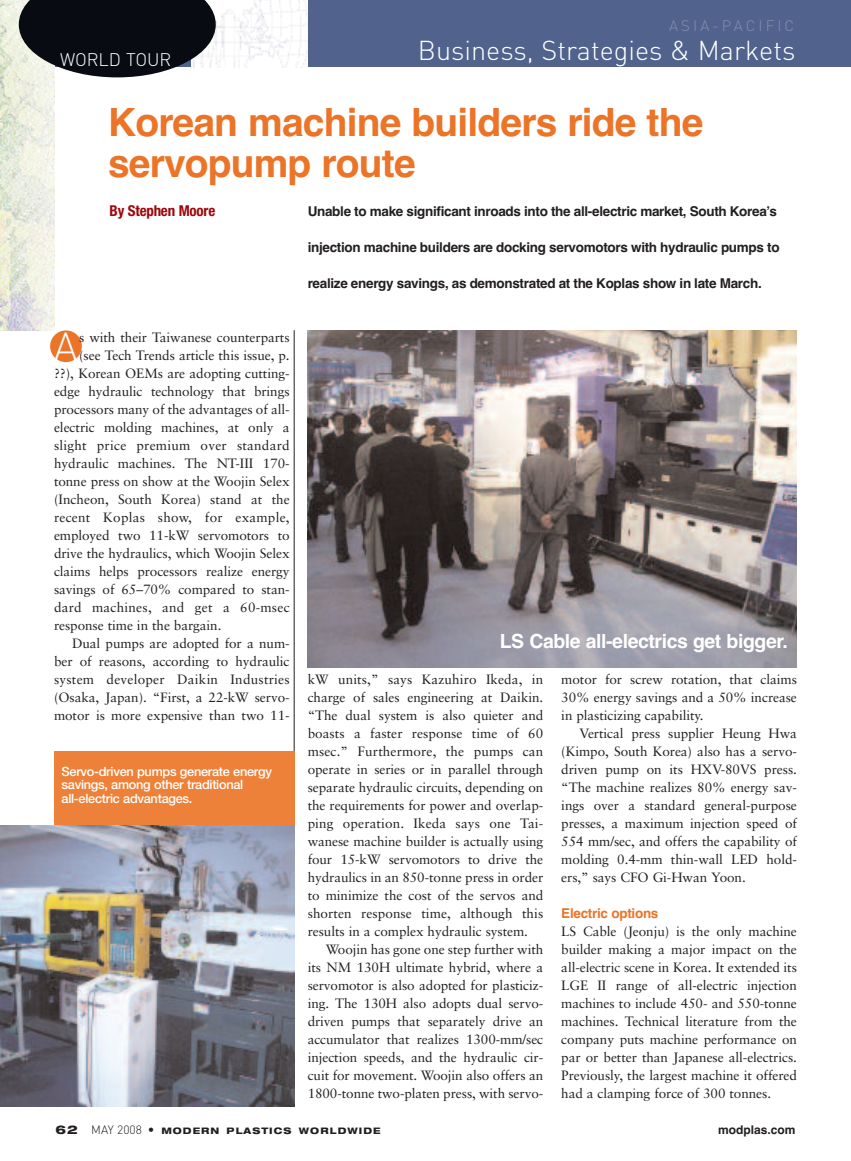
<style>
.page{position:relative;width:851px;height:1161px;background:#fff}
.page>*{position:absolute;margin:0;border:0;box-sizing:border-box;transform-origin:0 0}
.t1{font:700 39px/40.5px "Helvetica";letter-spacing:-.02em;color:#eb7428}
.t2{font:300 38.55px "DIN";color:#fff}
.t3{font:300 27px "DIN";color:#fff}
.t4{font:700 19.5px "Helvetica";letter-spacing:-.02em;color:#fff}
.t5{font:300 18px "DIN";color:#fff}
.t6{font:700 condensed 15px "Helvetica Neue";letter-spacing:-.015em;color:#9d070d}
.t7{font:300 15px "DIN";letter-spacing:.205em;color:#858fae}
.t8{font:13.5px/18px "Sabon";letter-spacing:-.005em;color:#231f20;text-align:justify}
.t9{font:700 13.5px "Helvetica";letter-spacing:-.02em;color:#231f20}
.t10{font:13.5px "Sabon";letter-spacing:.015em;color:#231f20}
.t11{font:700 13.5px "Helvetica";letter-spacing:-.02em;color:#eb7428}
.t12{font:500 12.75px/13.5px "Helvetica Neue";letter-spacing:-.02em;color:#fff}
.t13{font:700 12px "Helvetica";color:#231f20}
.t14{font:800 expanded 9px "Helvetica Neue";letter-spacing:.12em;color:#231f20}
.s1{font-size:12px}
.s2{font-family:"DIN";font-weight:300;font-stretch:normal;font-size:12px}
</style>
<div class="page">
<div style="left:0;top:0;width:850px;height:68px;background:#51638d"></div>
<img style="left:0;top:0;width:54px;height:330px">
<div style="left:50px;top:330px;width:32px;height:32px;background:#eb7428;border-radius:50%"></div>
<hr style="left:294px;top:330px;width:1px;height:777px;background:#231f20">
<div style="left:54px;top:751px;width:240px;height:77px;background:#ed8139"></div>
<img style="left:216px;top:0;width:92px;height:68px">
<svg style="left:19px;top:0;width:197px;height:77px;background:#2c3034"></svg>
<img style="left:0;top:825px;width:294px;height:281px">
<img style="left:308px;top:330px;width:488px;height:338px">
<h3 class="t5" style="left:60px;top:54px;width:113px">WORLD TOUR</h3>
<p class="t7" style="left:669px;top:21px;width:127px">ASIA-PACIFIC</p>
<h3 class="t3" style="left:418px;top:41px;width:379px">Business, Strategies &amp; Markets</h3>
<h1 class="t1" style="left:108px;top:103px;width:596px">Korean machine builders ride the servopump route</h1>
<p class="t6" style="left:110px;top:205px;width:107px">By Stephen Moore</p>
<h2 class="t2" style="left:54px;top:333px;width:25px">A</h2>
<p class="t8" style="left:79px;top:329px;width:212px">s with their Taiwanese counterparts</p>
<p class="t8" style="left:79px;top:347px;width:212px">(see Tech Trends article this issue, p.</p>
<p class="t8" style="left:54px;top:365px;width:237px">??), Korean OEMs are adopting cutting-</p>
<p class="t8" style="left:54px;top:383px;width:237px">edge hydraulic technology that brings</p>
<p class="t8" style="left:54px;top:401px;width:237px">processors many of the advantages of all-</p>
<p class="t8" style="left:54px;top:419px;width:237px">electric molding machines, at only a</p>
<p class="t10" style="left:54px;top:440px;width:237px">slight price premium over standard</p>
<p class="t8" style="left:54px;top:455px;width:237px">hydraulic machines. The NT-III 170-</p>
<p class="t8" style="left:54px;top:473px;width:237px">tonne press on show at the Woojin Selex</p>
<p class="t8" style="left:54px;top:491px;width:237px">(Incheon, South Korea) stand at the</p>
<p class="t10" style="left:54px;top:512px;width:237px">recent Koplas show, for example,</p>
<p class="t8" style="left:54px;top:527px;width:237px">employed two 11-kW servomotors to</p>
<p class="t8" style="left:54px;top:545px;width:237px">drive the hydraulics, which Woojin Selex</p>
<p class="t8" style="left:54px;top:563px;width:237px">claims helps processors realize energy</p>
<p class="t8" style="left:54px;top:581px;width:237px">savings of 65–70% compared to stan-</p>
<p class="t10" style="left:54px;top:602px;width:237px">dard machines, and get a 60-msec</p>
<p class="t8" style="left:54px;top:617px;width:169px">response time in the bargain.</p>
<p class="t8" style="left:72px;top:635px;width:219px">Dual pumps are adopted for a num-</p>
<p class="t8" style="left:54px;top:653px;width:237px">ber of reasons, according to hydraulic</p>
<p class="t10" style="left:54px;top:674px;width:237px">system developer Daikin Industries</p>
<p class="t8" style="left:54px;top:689px;width:237px">(Osaka, Japan). “First, a 22-kW servo-</p>
<p class="t8" style="left:54px;top:707px;width:237px">motor is more expensive than two 11-</p>
<p class="t12" style="left:61px;top:766px;width:212px">Servo-driven pumps generate energy savings, among other traditional all-electric advantages.</p>
<p class="t9" style="left:307px;top:203px;width:471px">Unable to make significant inroads into the all-electric market, South Koreaʼs</p>
<p class="t9" style="left:307px;top:239px;width:473px">injection machine builders are docking servomotors with hydraulic pumps to</p>
<p class="t9" style="left:308px;top:275px;width:455px">realize energy savings, as demonstrated at the Koplas show in late March.</p>
<h3 class="t4" style="left:500px;top:630px;width:289px">LS Cable all-electrics get bigger.</h3>
<p class="t8" style="left:307px;top:671px;width:237px">kW units,” says Kazuhiro Ikeda, in charge of sales engineering at Daikin. “The dual system is also quieter and boasts a faster response time of 60 msec.” Furthermore, the pumps can operate in series or in parallel through separate hydraulic circuits, depending on the requirements for power and overlap&shy;ping operation. Ikeda says one Tai&shy;wanese machine builder is actually using four 15-kW servomotors to drive the hydraulics in an 850-tonne press in order to minimize the cost of the servos and shorten response time, although this results in a complex hydraulic system.</p>
<p class="t8" style="left:307px;top:941px;width:237px;text-indent:18px">Woojin has gone one step further with its NM 130H ultimate hybrid, where a servomotor is also adopted for plasticiz&shy;ing. The 130H also adopts dual servo&shy;driven pumps that separately drive an accumulator that realizes 1300-mm/sec injection speeds, and the hydraulic cir&shy;cuit for movement. Woojin also offers an 1800-tonne two-platen press, with servo-</p>
<p class="t8" style="left:561px;top:671px;width:237px">motor for screw rotation, that claims 30% energy savings and a 50% increase in plasticizing capability.</p>
<p class="t8" style="left:561px;top:725px;width:237px;text-indent:18px">Vertical press supplier Heung Hwa (Kimpo, South Korea) also has a servo&shy;driven pump on its HXV-80VS press. “The machine realizes 80% energy sav&shy;ings over a standard general-purpose presses, a maximum injection speed of 554 mm/sec, and offers the capability of molding 0.4-mm thin-wall LED hold&shy;ers,” says CFO Gi-Hwan Yoon.</p>
<p class="t11" style="left:561px;top:905px;width:99px">Electric options</p>
<p class="t8" style="left:561px;top:923px;width:237px">LS Cable (Jeonju) is the only machine builder making a major impact on the all-electric scene in Korea. It extended its LGE II range of all-electric injection machines to include 450- and 550-tonne machines. Technical literature from the company puts machine performance on par or better than Japanese all-electrics.<br>Previously, the largest machine it offered had a clamping force of 300 tonnes.</p>
<p class="t14" style="left:55px;top:1127px;width:326px"><span class="s1">62</span> <span class="s2">MAY 2008</span> <span class="s1">•</span> MODERN PLASTICS WORLDWIDE</p>
<p class="t13" style="left:718px;top:1123px;width:79px">modplas.com</p>
</div>
